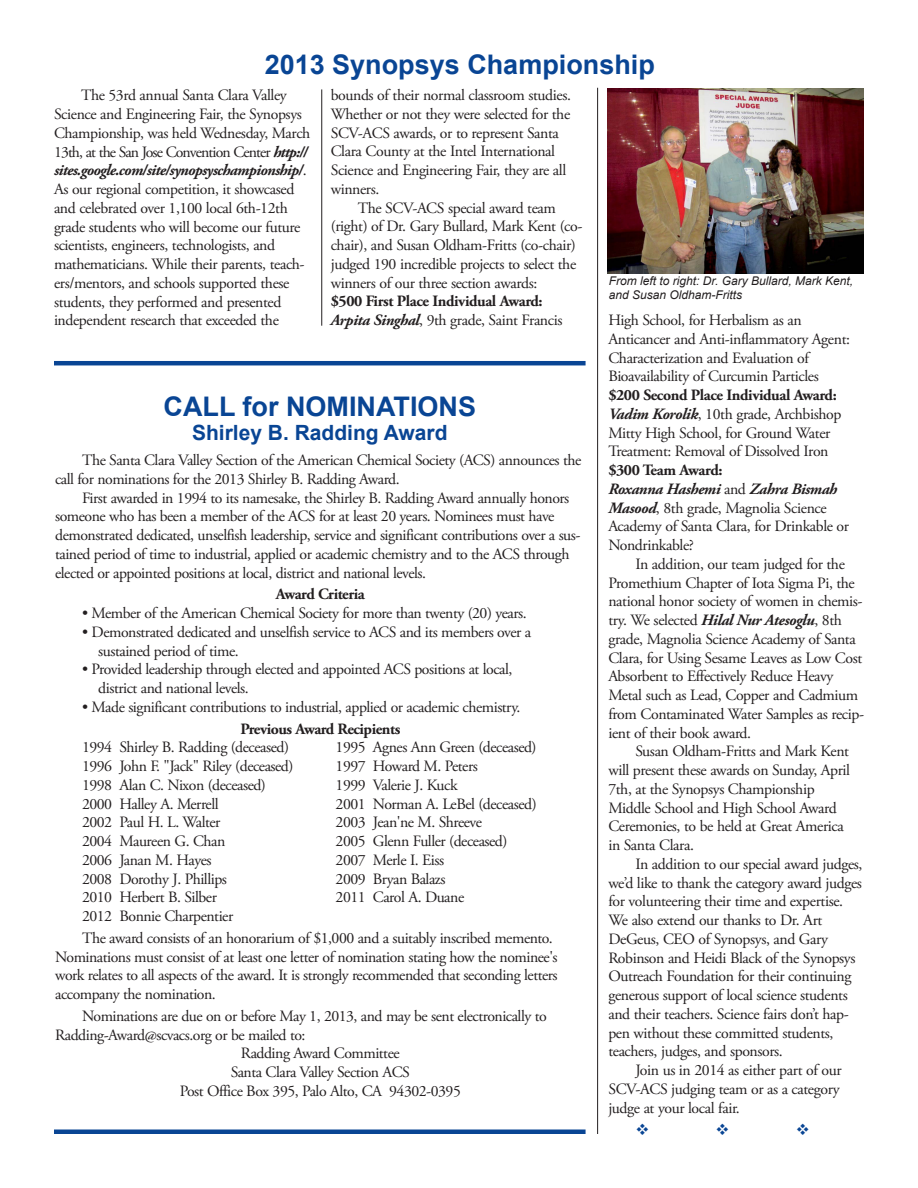
<style>
.page{position:relative;width:918px;height:1188px;background:#fff}
.page>*{position:absolute;margin:0;border:0;box-sizing:border-box;transform-origin:0 0}
.t1{font:700 27px "Arial";color:#094594}
.t2{font:700 21px "Arial";color:#094594}
.newsletter_body{font:15.75px/18.8px "Adobe Garamond Pro";letter-spacing:-.03em;color:#231f20}
.newsletter_body-2{font:700 15.75px "Adobe Garamond Pro";letter-spacing:-.03em;color:#231f20}
.t3{font:italic 12px/14.4px "Arial";color:#231f20}
.s1{font-weight:700;font-style:italic}
</style>
<div class="page">
<hr style="left:321px;top:89px;width:1px;height:237px;background:#231f20">
<hr style="left:597px;top:88px;width:1px;height:1046px;background:#231f20">
<hr style="left:54px;top:361px;width:532px;height:4px;background:#094594">
<img style="left:608px;top:88px;width:256px;height:185px">
<hr style="left:54px;top:1130px;width:532px;height:4px;background:#094594">
<p class="t1" style="left:265px;top:46px;width:392px">2013 Synopsys Championship</p>
<p class="newsletter_body" style="left:54px;top:86px;width:258px;text-indent:27px">The 53rd annual Santa Clara Valley Science and Engineering Fair, the Synopsys Championship, was held Wednesday, March 13th, at the San Jose Convention Center <span class="s1">http:// sites.google.com/site/synopsyschampionship/</span>.<br>As our regional competition, it showcased and celebrated over 1,100 local 6th-12th grade students who will become our future scientists, engineers, technologists, and mathematicians. While their parents, teach&shy;ers/mentors, and schools supported these students, they performed and presented independent research that exceeded the</p>
<p class="newsletter_body" style="left:331px;top:86px;width:242px">bounds of their normal classroom studies.<br>Whether or not they were selected for the SCV-ACS awards, or to represent Santa Clara County at the Intel International Science and Engineering Fair, they are all winners.</p>
<p class="newsletter_body" style="left:331px;top:199px;width:253px;text-indent:27px">The SCV-ACS special award team (right) of Dr. Gary Bullard, Mark Kent (co&shy;chair), and Susan Oldham-Fritts (co-chair) judged 190 incredible projects to select the winners of our three section awards:</p>
<p class="newsletter_body-2" style="left:331px;top:292px;width:213px">$500 First Place Individual Award:</p>
<p class="newsletter_body" style="left:331px;top:311px;width:233px"><span class="s1">Arpita Singhal</span>, 9th grade, Saint Francis</p>
<p class="newsletter_body" style="left:608px;top:311px;width:243px">High School, for Herbalism as an Anticancer and Anti-inflammatory Agent:<br>Characterization and Evaluation of Bioavailability of Curcumin Particles</p>
<p class="newsletter_body-2" style="left:608px;top:386px;width:230px">$200 Second Place Individual Award:</p>
<p class="newsletter_body" style="left:608px;top:405px;width:234px"><span class="s1">Vadim Korolik</span>, 10th grade, Archbishop<br>Mitty High School, for Ground Water<br>Treatment: Removal of Dissolved Iron</p>
<p class="newsletter_body-2" style="left:608px;top:461px;width:116px">$300 Team Award:</p>
<p class="newsletter_body" style="left:608px;top:480px;width:242px"><span class="s1">Roxanna Hashemi</span> and <span class="s1">Zahra Bismah<br>Masood</span>, 8th grade, Magnolia Science<br>Academy of Santa Clara, for Drinkable or<br>Nondrinkable?</p>
<p class="newsletter_body" style="left:608px;top:555px;width:257px;text-indent:27px">In addition, our team judged for the Promethium Chapter of Iota Sigma Pi, the national honor society of women in chemis&shy;try. We selected <span class="s1">Hilal Nur Atesoglu</span>, 8th grade, Magnolia Science Academy of Santa Clara, for Using Sesame Leaves as Low Cost Absorbent to Effectively Reduce Heavy Metal such as Lead, Copper and Cadmium from Contaminated Water Samples as recip&shy;ient of their book award.</p>
<p class="newsletter_body" style="left:608px;top:743px;width:243px;text-indent:27px">Susan Oldham-Fritts and Mark Kent will present these awards on Sunday, April 7th, at the Synopsys Championship Middle School and High School Award Ceremonies, to be held at Great America in Santa Clara.</p>
<p class="newsletter_body" style="left:608px;top:855px;width:256px;text-indent:27px">In addition to our special award judges, we’d like to thank the category award judges for volunteering their time and expertise.<br>We also extend our thanks to Dr. Art DeGeus, CEO of Synopsys, and Gary Robinson and Heidi Black of the Synopsys Outreach Foundation for their continuing generous support of local science students and their teachers. Science fairs don’t hap&shy;pen without these committed students, teachers, judges, and sponsors.</p>
<p class="newsletter_body" style="left:608px;top:1061px;width:235px;text-indent:27px">Join us in 2014 as either part of our<br>SCV-ACS judging team or as a category judge at your local fair.</p>
<p class="t3" style="left:609px;top:274px;width:246px">From left to right: Dr. Gary Bullard, Mark Kent, and Susan Oldham-Fritts</p>
<p class="t1" style="left:164px;top:389px;width:314px">CALL for NOMINATIONS</p>
<p class="t2" style="left:192px;top:419px;width:257px">Shirley B. Radding Award</p>
<p class="newsletter_body" style="left:55px;top:451px;width:528px;text-indent:27px">The Santa Clara Valley Section of the American Chemical Society (ACS) announces the call for nominations for the 2013 Shirley B. Radding Award.</p>
<p class="newsletter_body" style="left:55px;top:489px;width:527px;text-indent:27px">First awarded in 1994 to its namesake, the Shirley B. Radding Award annually honors someone who has been a member of the ACS for at least 20 years. Nominees must have demonstrated dedicated, unselfish leadership, service and significant contributions over a sus&shy;tained period of time to industrial, applied or academic chemistry and to the ACS through elected or appointed positions at local, district and national levels.</p>
<p class="newsletter_body-2" style="left:276px;top:585px;width:91px">Award Criteria</p>
<p class="newsletter_body" style="left:82px;top:604px;width:446px">• Member of the American Chemical Society for more than twenty (20) years.</p>
<p class="newsletter_body" style="left:98px;top:623px;width:434px;text-indent:-16px">• Demonstrated dedicated and unselfish service to ACS and its members over a sustained period of time.</p>
<p class="newsletter_body" style="left:98px;top:660px;width:416px;text-indent:-16px">• Provided leadership through elected and appointed ACS positions at local, district and national levels.</p>
<p class="newsletter_body" style="left:82px;top:698px;width:440px">• Made significant contributions to industrial, applied or academic chemistry.</p>
<p class="newsletter_body-2" style="left:240px;top:719px;width:162px">Previous Award Recipients</p>
<p class="newsletter_body" style="left:82px;top:739px;width:208px">1994 Shirley B. Radding (deceased)</p>
<p class="newsletter_body" style="left:336px;top:739px;width:203px">1995 Agnes Ann Green (deceased)</p>
<p class="newsletter_body" style="left:82px;top:757px;width:213px">1996 John F. "Jack" Riley (deceased)</p>
<p class="newsletter_body" style="left:336px;top:757px;width:144px">1997 Howard M. Peters</p>
<p class="newsletter_body" style="left:82px;top:776px;width:185px">1998 Alan C. Nixon (deceased)</p>
<p class="newsletter_body" style="left:336px;top:776px;width:123px">1999 Valerie J. Kuck</p>
<p class="newsletter_body" style="left:82px;top:795px;width:138px">2000 Halley A. Merrell</p>
<p class="newsletter_body" style="left:336px;top:795px;width:203px">2001 Norman A. LeBel (deceased)</p>
<p class="newsletter_body" style="left:82px;top:814px;width:140px">2002 Paul H. L. Walter</p>
<p class="newsletter_body" style="left:336px;top:814px;width:148px">2003 Jean'ne M. Shreeve</p>
<p class="newsletter_body" style="left:82px;top:832px;width:145px">2004 Maureen G. Chan</p>
<p class="newsletter_body" style="left:336px;top:832px;width:173px">2005 Glenn Fuller (deceased)</p>
<p class="newsletter_body" style="left:82px;top:851px;width:131px">2006 Janan M. Hayes</p>
<p class="newsletter_body" style="left:336px;top:851px;width:110px">2007 Merle I. Eiss</p>
<p class="newsletter_body" style="left:82px;top:870px;width:146px">2008 Dorothy J. Phillips</p>
<p class="newsletter_body" style="left:336px;top:870px;width:111px">2009 Bryan Balazs</p>
<p class="newsletter_body" style="left:82px;top:889px;width:136px">2010 Herbert B. Silber</p>
<p class="newsletter_body" style="left:336px;top:889px;width:130px">2011 Carol A. Duane</p>
<p class="newsletter_body" style="left:82px;top:907px;width:153px">2012 Bonnie Charpentier</p>
<p class="newsletter_body" style="left:55px;top:929px;width:504px;text-indent:27px">The award consists of an honorarium of $1,000 and a suitably inscribed memento.<br>Nominations must consist of at least one letter of nomination stating how the nominee's work relates to all aspects of the award. It is strongly recommended that seconding letters accompany the nomination.</p>
<p class="newsletter_body" style="left:55px;top:1007px;width:493px;text-indent:27px">Nominations are due on or before May 1, 2013, and may be sent electronically to<br>Radding-Award@scvacs.org or be mailed to:</p>
<p class="newsletter_body" style="left:241px;top:1045px;width:160px">Radding Award Committee</p>
<p class="newsletter_body" style="left:231px;top:1063px;width:181px">Santa Clara Valley Section ACS</p>
<p class="newsletter_body" style="left:180px;top:1082px;width:283px">Post Office Box 395, Palo Alto, CA 94302-0395</p>
</div>
